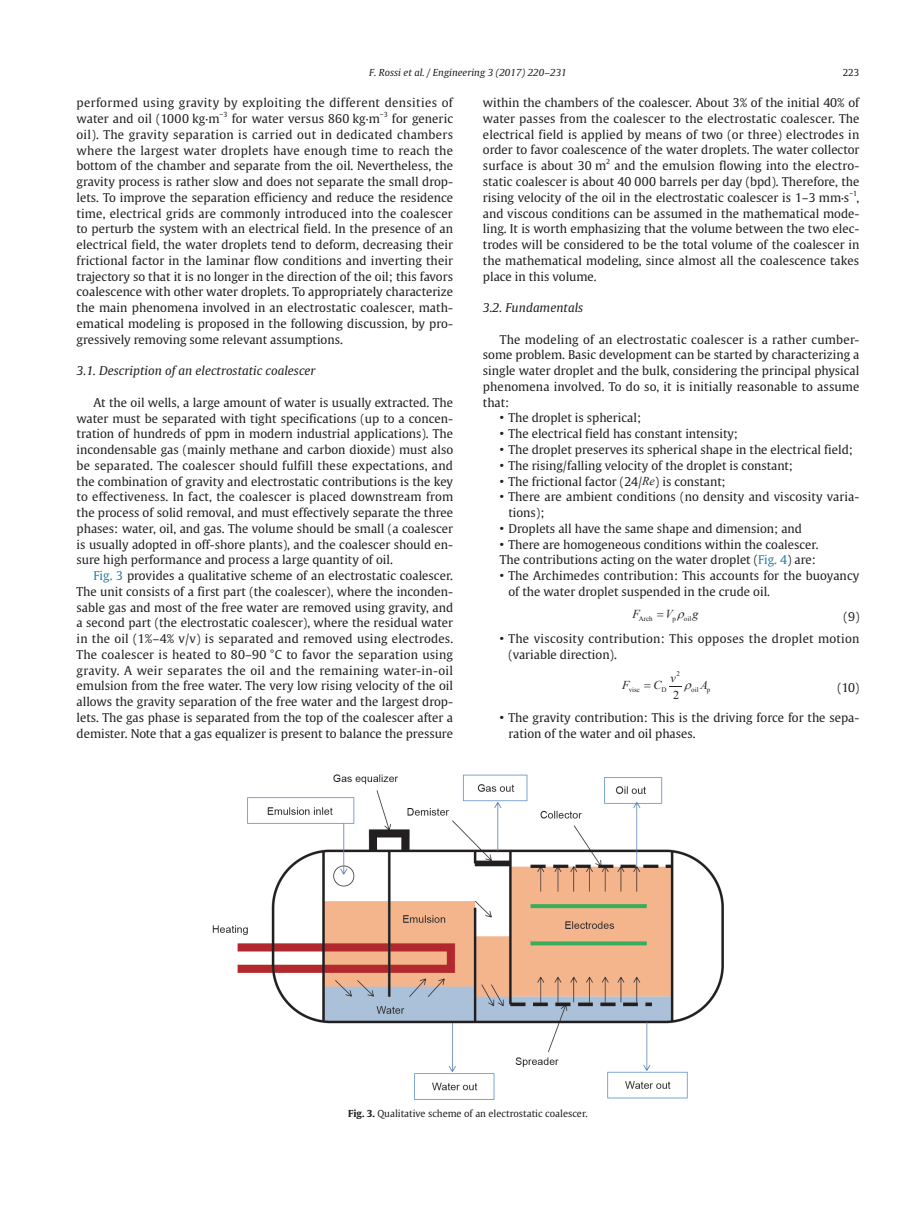
<style>
.page{position:relative;width:919px;height:1217px;background:#fff}
.page>*{position:absolute;margin:0;border:0;box-sizing:border-box;transform-origin:0 0}
.t1{font:12px/15.8px "Gulliver";color:#231f20;text-align:justify}
.t2{font:12px/15.8px "Gulliver";letter-spacing:.03em;color:#231f20}
.t3{font:12px/15.8px "Gulliver";letter-spacing:.02em;color:#231f20}
.t4{font:italic 12px "Gulliver";color:#231f20;scale:1.04 1}
.t5{font:italic 12px "Times New Roman";color:#231f20}
.t6{font:12px "Times New Roman";color:#231f20}
.t7{font:9.6px "Gulliver";color:#231f20}
.t8{font:italic 9.6px "Gulliver";color:#231f20;scale:1.04 1}
.t9{font:7.05px "Times New Roman";letter-spacing:-.01em;color:#231f20}
.t10{font:7.05px "Gulliver";color:#231f20}
.t11{font:6.9px "Times New Roman";color:#231f20}
.s1{color:#277ea2}
.s2{font-family:"Times New Roman";font-style:italic}
.s3{font-weight:700}
</style>
<div class="page">
<img style="left:212px;top:774px;width:511px;height:325px">
<svg style="left:669px;top:686px;width:13px;height:1px"></svg>
<p class="t8" style="left:369px;top:67px;width:191px">F. Rossi et al. / Engineering 3 (2017) 220–231</p>
<p class="t7" style="left:842px;top:67px;width:18px">223</p>
<p class="t2" style="left:77px;top:95px;width:378px">performed using gravity by exploiting the different densities of water and oil (1000 kg·m</p>
<p class="t1" style="left:483px;top:95px;width:378px">within the chambers of the coalescer. About 3% of the initial 40% of water passes from the coalescer to the electrostatic coalescer. The electrical field is applied by means of two (or three) electrodes in order to favor coalescence of the water droplets. The water collector surface is about 30 m</p>
<p class="t10" style="left:219px;top:110px;width:9px">−3</p>
<p class="t1" style="left:232px;top:111px;width:150px">for water versus 860 kg·m</p>
<p class="t10" style="left:380px;top:110px;width:9px">−3</p>
<p class="t1" style="left:77px;top:111px;width:378px;text-indent:315px">for generic oil). The gravity separation is carried out in dedicated chambers where the largest water droplets have enough time to reach the bottom of the chamber and separate from the oil. Nevertheless, the gravity process is rather slow and does not separate the small drop&shy;lets. To improve the separation efficiency and reduce the residence time, electrical grids are commonly introduced into the coalescer to perturb the system with an electrical field. In the presence of an electrical field, the water droplets tend to deform, decreasing their frictional factor in the laminar flow conditions and inverting their trajectory so that it is no longer in the direction of the oil; this favors coalescence with other water droplets. To appropriately characterize the main phenomena involved in an electrostatic coalescer, math&shy;ematical modeling is proposed in the following discussion, by pro&shy;gressively removing some relevant assumptions.</p>
<p class="t4" style="left:77px;top:363px;width:231px">3.1. Description of an electrostatic coalescer</p>
<p class="t1" style="left:77px;top:394px;width:378px;text-indent:17px">At the oil wells, a large amount of water is usually extracted. The water must be separated with tight specifications (up to a concen&shy;tration of hundreds of ppm in modern industrial applications). The incondensable gas (mainly methane and carbon dioxide) must also be separated. The coalescer should fulfill these expectations, and the combination of gravity and electrostatic contributions is the key to effectiveness. In fact, the coalescer is placed downstream from the process of solid removal, and must effectively separate the three phases: water, oil, and gas. The volume should be small (a coalescer is usually adopted in off-shore plants), and the coalescer should en&shy;sure high performance and process a large quantity of oil.</p>
<p class="t1" style="left:77px;top:567px;width:378px;text-indent:17px"><span class="s1">Fig. 3</span> provides a qualitative scheme of an electrostatic coalescer.<br>The unit consists of a first part (the coalescer), where the inconden&shy;sable gas and most of the free water are removed using gravity, and a second part (the electrostatic coalescer), where the residual water in the oil (1%–4% v/v) is separated and removed using electrodes.<br>The coalescer is heated to 80–90 °C to favor the separation using gravity. A weir separates the oil and the remaining water-in-oil emulsion from the free water. The very low rising velocity of the oil allows the gravity separation of the free water and the largest drop&shy;lets. The gas phase is separated from the top of the coalescer after a demister. Note that a gas equalizer is present to balance the pressure</p>
<p class="t10" style="left:606px;top:157px;width:6px">2</p>
<p class="t1" style="left:483px;top:158px;width:378px;text-indent:132px">and the emulsion flowing into the electro&shy;static coalescer is about 40 000 barrels per day (bpd). Therefore, the rising velocity of the oil in the electrostatic coalescer is 1–3 mm·s</p>
<p class="t10" style="left:849px;top:189px;width:9px">−1</p>
<p class="t1" style="left:483px;top:189px;width:378px;text-indent:373px">, and viscous conditions can be assumed in the mathematical mode&shy;ling. It is worth emphasizing that the volume between the two elec&shy;trodes will be considered to be the total volume of the coalescer in the mathematical modeling, since almost all the coalescence takes place in this volume.</p>
<p class="t4" style="left:483px;top:300px;width:98px">3.2. Fundamentals</p>
<p class="t1" style="left:483px;top:331px;width:378px;text-indent:17px">The modeling of an electrostatic coalescer is a rather cumber&shy;some problem. Basic development can be started by characterizing a single water droplet and the bulk, considering the principal physical phenomena involved. To do so, it is initially reasonable to assume that:</p>
<p class="t1" style="left:500px;top:410px;width:143px">• The droplet is spherical;</p>
<p class="t1" style="left:500px;top:426px;width:240px">• The electrical field has constant intensity;</p>
<p class="t1" style="left:500px;top:441px;width:355px">• The droplet preserves its spherical shape in the electrical field;</p>
<p class="t1" style="left:500px;top:457px;width:295px">• The rising/falling velocity of the droplet is constant;</p>
<p class="t1" style="left:500px;top:473px;width:227px">• The frictional factor (24/<span class="s2">Re</span>) is constant;</p>
<p class="t1" style="left:508px;top:489px;width:352px;text-indent:-9px">• There are ambient conditions (no density and viscosity varia&shy;tions);</p>
<p class="t1" style="left:500px;top:520px;width:303px">• Droplets all have the same shape and dimension; and</p>
<p class="t1" style="left:500px;top:536px;width:320px">• There are homogeneous conditions within the coalescer.<br>The contributions acting on the water droplet (<span class="s1">Fig. 4</span>) are:</p>
<p class="t1" style="left:508px;top:567px;width:352px;text-indent:-9px">• The Archimedes contribution: This accounts for the buoyancy of the water droplet suspended in the crude oil.</p>
<p class="t9" style="left:632px;top:613px;width:67px"><sup>F</sup>Arch <sup>V</sup>p oil <sup>g</sup></p>
<p class="t1" style="left:843px;top:608px;width:17px">(9)</p>
<p class="t3" style="left:508px;top:630px;width:352px;text-indent:-8px">• The viscosity contribution: This opposes the droplet motion (variable direction).</p>
<p class="t11" style="left:676px;top:669px;width:5px">2</p>
<p class="t11" style="left:628px;top:685px;width:13px">visc</p>
<p class="t11" style="left:661px;top:685px;width:7px">D</p>
<p class="t11" style="left:691px;top:685px;width:21px">oil p</p>
<p class="t6" style="left:673px;top:686px;width:8px">2</p>
<p class="t5" style="left:670px;top:669px;width:7px">v</p>
<p class="t5" style="left:622px;top:676px;width:9px">F</p>
<p class="t5" style="left:653px;top:676px;width:10px">C</p>
<p class="t5" style="left:700px;top:676px;width:9px">A</p>
<p class="t1" style="left:837px;top:680px;width:23px">(10)</p>
<p class="t1" style="left:508px;top:709px;width:352px;text-indent:-9px">• The gravity contribution: This is the driving force for the sepa&shy;ration of the water and oil phases.</p>
<p class="t7" style="left:348px;top:1106px;width:241px"><span class="s3">Fig. 3.</span> Qualitative scheme of an electrostatic coalescer.</p>
</div>
